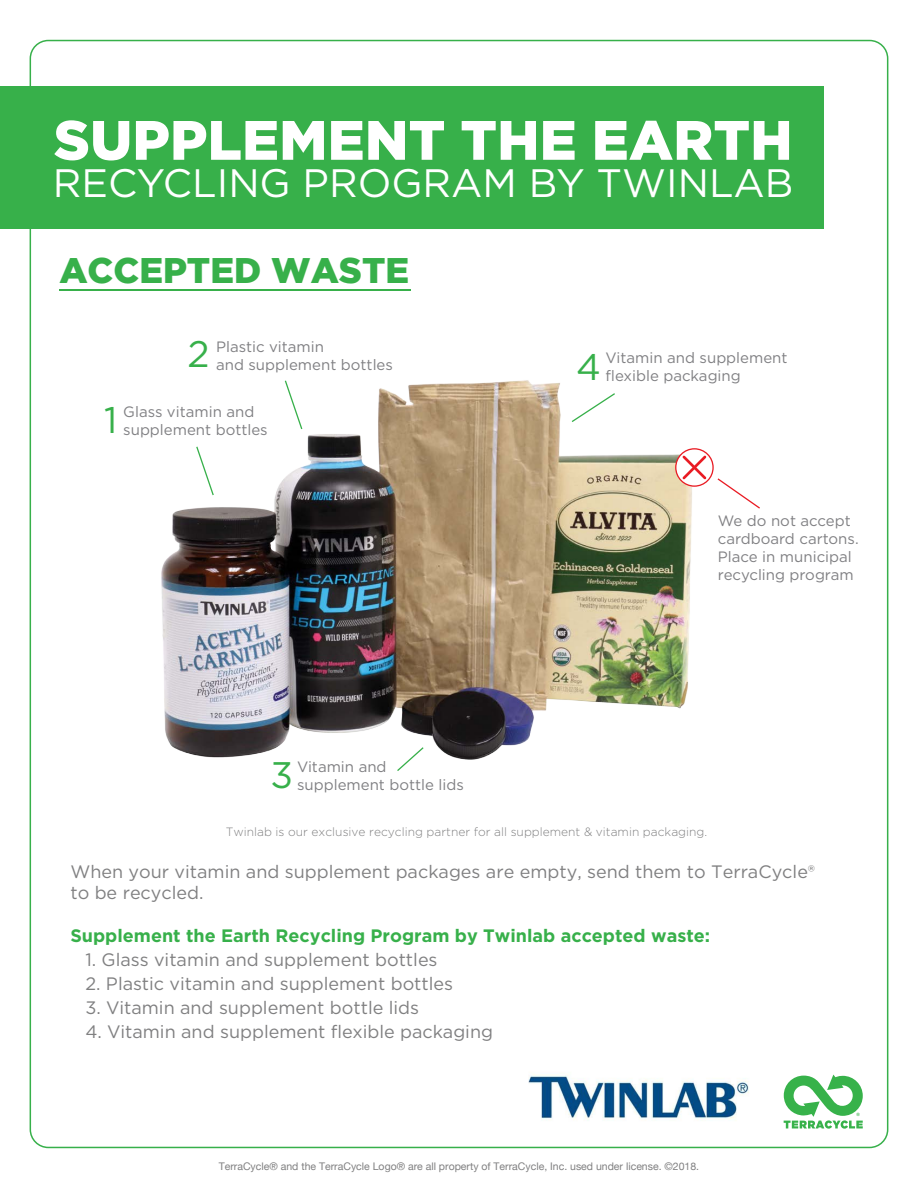
<style>
.page{position:relative;width:918px;height:1188px;background:#fff}
.page>*{position:absolute;margin:0;border:0;box-sizing:border-box;transform-origin:0 0}
.t1{font:900 55.35px "Gotham";letter-spacing:.005em;color:#fff}
.t2{font:39.6px "Gotham";color:#fff}
.t3{font:36.9px "Gotham";color:#37b04a}
.t4{font:900 35.55px "Gotham";color:#37b04a}
.t5{font:18px/21.6px "Gotham";color:#808081}
.t6{font:700 18px "Gotham";color:#37b04a}
.t7{font:15px/18px "Gotham";color:#808083}
.t8{font:300 12px "Gotham";color:#808081}
.t9{font:10.5px "Helvetica Neue";color:#808081}
</style>
<div class="page">
<img style="left:161px;top:380px;width:546px;height:380px">
<div style="left:0;top:87px;width:823px;height:142px;background:#37b04a"></div>
<hr style="left:59px;top:290px;width:352px;height:1px;background:#37b04a">
<svg style="left:784px;top:1075px;width:79px;height:54px"></svg>
<img style="left:528px;top:1074px;width:221px;height:46px">
<svg style="left:195px;top:445px;width:20px;height:52px"></svg>
<svg style="left:284px;top:380px;width:19px;height:51px"></svg>
<svg style="left:570px;top:392px;width:46px;height:31px"></svg>
<svg style="left:717px;top:478px;width:43px;height:31px"></svg>
<svg style="left:396px;top:746px;width:29px;height:25px"></svg>
<svg style="left:676px;top:449px;width:37px;height:37px"></svg>
<div style="left:675px;top:448px;width:39px;height:39px;border:1px solid #e91c24;border-radius:50%"></div>
<svg style="left:680px;top:453px;width:29px;height:29px"></svg>
<h1 class="t1" style="left:54px;top:108px;width:740px">SUPPLEMENT THE EARTH</h1>
<h2 class="t2" style="left:53px;top:157px;width:742px">RECYCLING PROGRAM BY TWINLAB</h2>
<h3 class="t4" style="left:59px;top:250px;width:351px">ACCEPTED WASTE</h3>
<h3 class="t3" style="left:187px;top:330px;width:24px">2</h3>
<p class="t7" style="left:216px;top:337px;width:109px">Plastic vitamin</p>
<p class="t7" style="left:216px;top:355px;width:178px">and supplement bottles</p>
<h3 class="t3" style="left:104px;top:396px;width:15px">1</h3>
<p class="t7" style="left:123px;top:402px;width:146px">Glass vitamin and supplement bottles</p>
<p class="t7" style="left:297px;top:757px;width:91px">Vitamin and</p>
<h3 class="t3" style="left:271px;top:751px;width:24px">3</h3>
<p class="t7" style="left:297px;top:775px;width:168px">supplement bottle lids</p>
<p class="t7" style="left:606px;top:349px;width:183px">Vitamin and supplement flexible packaging</p>
<h3 class="t3" style="left:576px;top:344px;width:26px">4</h3>
<p class="t7" style="left:718px;top:512px;width:142px">We do not accept cardboard cartons.<br>Place in municipal recycling program</p>
<p class="t8" style="left:226px;top:824px;width:483px">Twinlab is our exclusive recycling partner for all supplement &amp; vitamin packaging.</p>
<p class="t5" style="left:70px;top:860px;width:746px">When your vitamin and supplement packages are empty, send them to TerraCycle® to be recycled.</p>
<p class="t6" style="left:70px;top:924px;width:641px">Supplement the Earth Recycling Program by Twinlab accepted waste:</p>
<p class="t5" style="left:85px;top:949px;width:354px">1. Glass vitamin and supplement bottles</p>
<p class="t5" style="left:85px;top:973px;width:369px">2. Plastic vitamin and supplement bottles</p>
<p class="t5" style="left:85px;top:997px;width:335px">3. Vitamin and supplement bottle lids</p>
<p class="t5" style="left:85px;top:1021px;width:409px">4. Vitamin and supplement flexible packaging</p>
<p class="t9" style="left:219px;top:1159px;width:482px">TerraCycle® and the TerraCycle Logo® are all property of TerraCycle, Inc. used under license. ©2018.</p>
</div>
